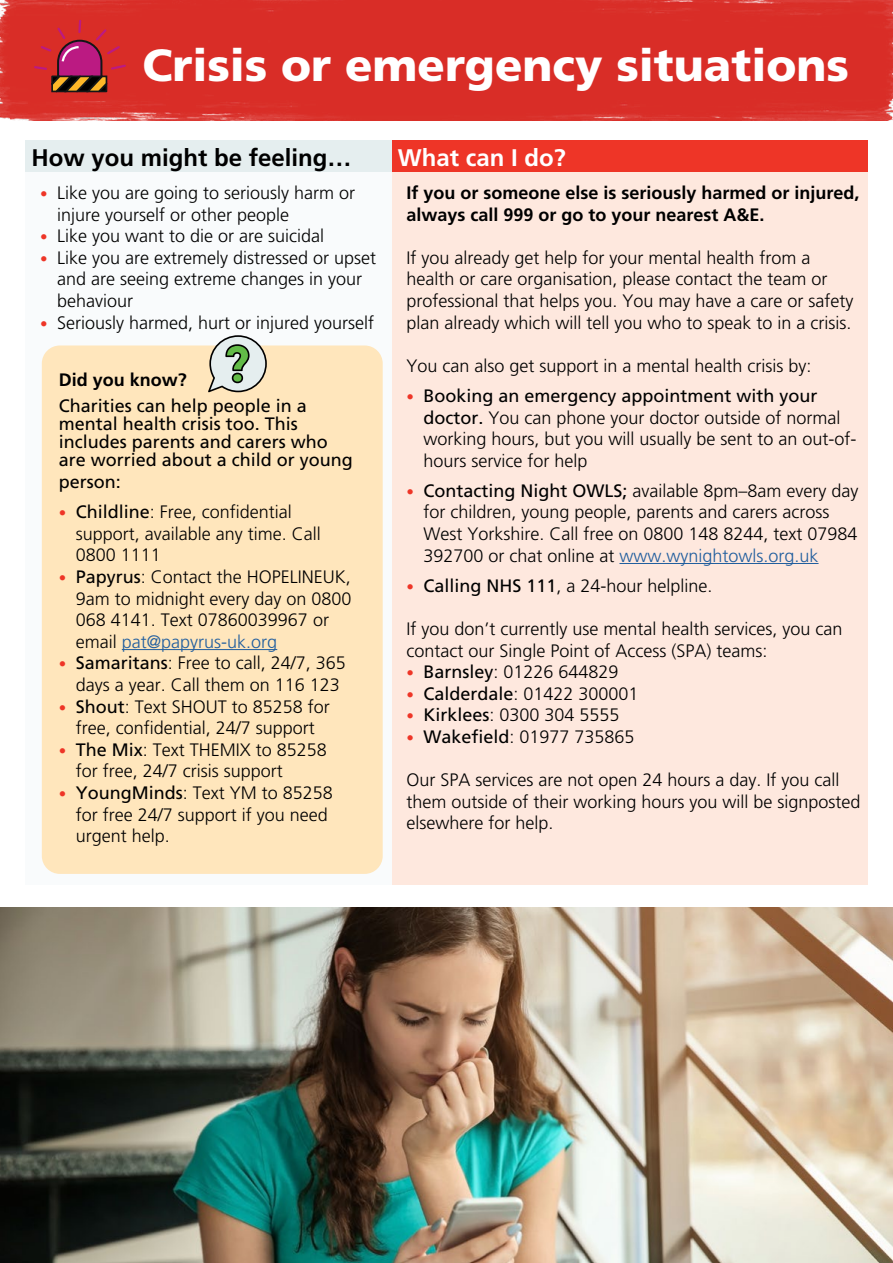
<style>
.page{position:relative;width:893px;height:1263px;background:#fff}
.page>*{position:absolute;margin:0;border:0;box-sizing:border-box;transform-origin:0 0}
.t1{font:900 45px "Frutiger";color:#fff}
.t2{font:700 24px "Frutiger";color:#000}
.t3{font:700 24px "Frutiger";color:#fff}
.t4{font:300 18px/21.6px "Frutiger";color:#000}
.t5{font:18px/18px "Frutiger";color:#000}
.t6{font:700 18px/21.6px "Frutiger";color:#000}
.s1{font-size:15px;color:#ee3527}
.s2{font-weight:400}
.s3{color:#215e9e}
</style>
<div class="page">
<div style="left:26px;top:140px;width:366px;height:32px;background:#e5eeef"></div>
<div style="left:392px;top:140px;width:475px;height:32px;background:#ee3527"></div>
<div style="left:26px;top:172px;width:366px;height:712px;background:#f9fbfc"></div>
<div style="left:392px;top:172px;width:475px;height:712px;background:#fee8de"></div>
<hr style="left:619px;top:563px;width:199px;height:1px;background:#215e9e">
<div style="left:0;top:0;width:893px;height:121px;background:#d92d27"></div>
<svg style="left:33px;top:19px;width:94px;height:74px;background:#bd2d37"></svg>
<div style="left:42px;top:345px;width:341px;height:529px;background:#ffe6bc;border-radius:18px"></div>
<svg style="left:208px;top:335px;width:59px;height:57px"></svg>
<hr style="left:122px;top:649px;width:155px;height:1px;background:#215e9e">
<img style="left:0;top:908px;width:893px;height:355px">
<p class="t1" style="left:142px;top:38px;width:708px">Crisis or emergency situations</p>
<p class="t2" style="left:32px;top:143px;width:322px">How you might be feeling…</p>
<p class="t3" style="left:398px;top:143px;width:170px">What can I do?</p>
<p class="t4" style="left:57px;top:182px;width:300px;text-indent:-17px"><span class="s1">•</span> Like you are going to seriously harm or injure yourself or other people</p>
<p class="t4" style="left:40px;top:225px;width:286px"><span class="s1">•</span> Like you want to die or are suicidal</p>
<p class="t4" style="left:57px;top:247px;width:320px;text-indent:-17px"><span class="s1">•</span> Like you are extremely distressed or upset and are seeing extreme changes in your behaviour</p>
<p class="t4" style="left:40px;top:312px;width:336px"><span class="s1">•</span> Seriously harmed, hurt or injured yourself</p>
<p class="t6" style="left:406px;top:182px;width:455px">If you or someone else is seriously harmed or injured, always call 999 or go to your nearest A&amp;E.</p>
<p class="t4" style="left:406px;top:247px;width:449px">If you already get help for your mental health from a health or care organisation, please contact the team or professional that helps you. You may have a care or safety plan already which will tell you who to speak to in a crisis.</p>
<p class="t4" style="left:406px;top:355px;width:407px">You can also get support in a mental health crisis by:</p>
<p class="t4" style="left:423px;top:385px;width:435px;text-indent:-17px"><span class="s1">•</span> <span class="s2">Booking an emergency appointment with your doctor.</span> You can phone your doctor outside of normal working hours, but you will usually be sent to an out-of&shy;hours service for help</p>
<p class="t4" style="left:423px;top:480px;width:437px;text-indent:-17px"><span class="s1">•</span> <span class="s2">Contacting Night OWLS;</span> available 8pm–8am every day for children, young people, parents and carers across West Yorkshire. Call free on 0800 148 8244, text 07984<br>392700 or chat online at <span class="s3">www.wynightowls.org.uk</span></p>
<p class="t4" style="left:406px;top:575px;width:308px"><span class="s1">•</span> <span class="s2">Calling NHS 111</span>, a 24-hour helpline.</p>
<p class="t4" style="left:406px;top:618px;width:438px">If you don’t currently use mental health services, you can contact our Single Point of Access (SPA) teams:</p>
<p class="t4" style="left:406px;top:661px;width:214px"><span class="s1">•</span> <span class="s2">Barnsley</span>: 01226 644829</p>
<p class="t4" style="left:406px;top:683px;width:234px"><span class="s1">•</span> <span class="s2">Calderdale</span>: 01422 300001</p>
<p class="t4" style="left:406px;top:704px;width:215px"><span class="s1">•</span> <span class="s2">Kirklees</span>: 0300 304 5555</p>
<p class="t4" style="left:406px;top:726px;width:230px"><span class="s1">•</span> <span class="s2">Wakefield</span>: 01977 735865</p>
<p class="t4" style="left:406px;top:769px;width:456px">Our SPA services are not open 24 hours a day. If you call them outside of their working hours you will be signposted elsewhere for help.</p>
<p class="t6" style="left:59px;top:369px;width:130px">Did you know?</p>
<p class="t5" style="left:59px;top:397px;width:296px">Charities can help people in a mental health crisis too. This includes parents and carers who are worried about a child or young</p>
<p class="t5" style="left:59px;top:473px;width:64px">person:</p>
<p class="t4" style="left:76px;top:501px;width:247px;text-indent:-17px"><span class="s1">•</span> <span class="s2">Childline</span>: Free, confidential support, available any time. Call<br>0800 1111</p>
<p class="t4" style="left:76px;top:566px;width:277px;text-indent:-17px"><span class="s1">•</span> <span class="s2">Papyrus</span>: Contact the HOPELINEUK,<br>9am to midnight every day on 0800<br>068 4141. Text 07860039967 or email <span class="s3">pat@papyrus-uk.org</span></p>
<p class="t4" style="left:76px;top:652px;width:272px;text-indent:-17px"><span class="s1">•</span> <span class="s2">Samaritans</span>: Free to call, 24/7, 365 days a year. Call them on 116 123</p>
<p class="t4" style="left:59px;top:695px;width:273px;text-align:center"><span class="s1">•</span> <span class="s2">Shout</span>: Text SHOUT to 85258 for free, confidential, 24/7 support</p>
<p class="t4" style="left:76px;top:739px;width:253px;text-indent:-17px"><span class="s1">•</span> <span class="s2">The Mix</span>: Text THEMIX to 85258 for free, 24/7 crisis support</p>
<p class="t4" style="left:76px;top:782px;width:259px;text-indent:-17px"><span class="s1">•</span> <span class="s2">YoungMinds</span>: Text YM to 85258 for free 24/7 support if you need urgent help.</p>
</div>
